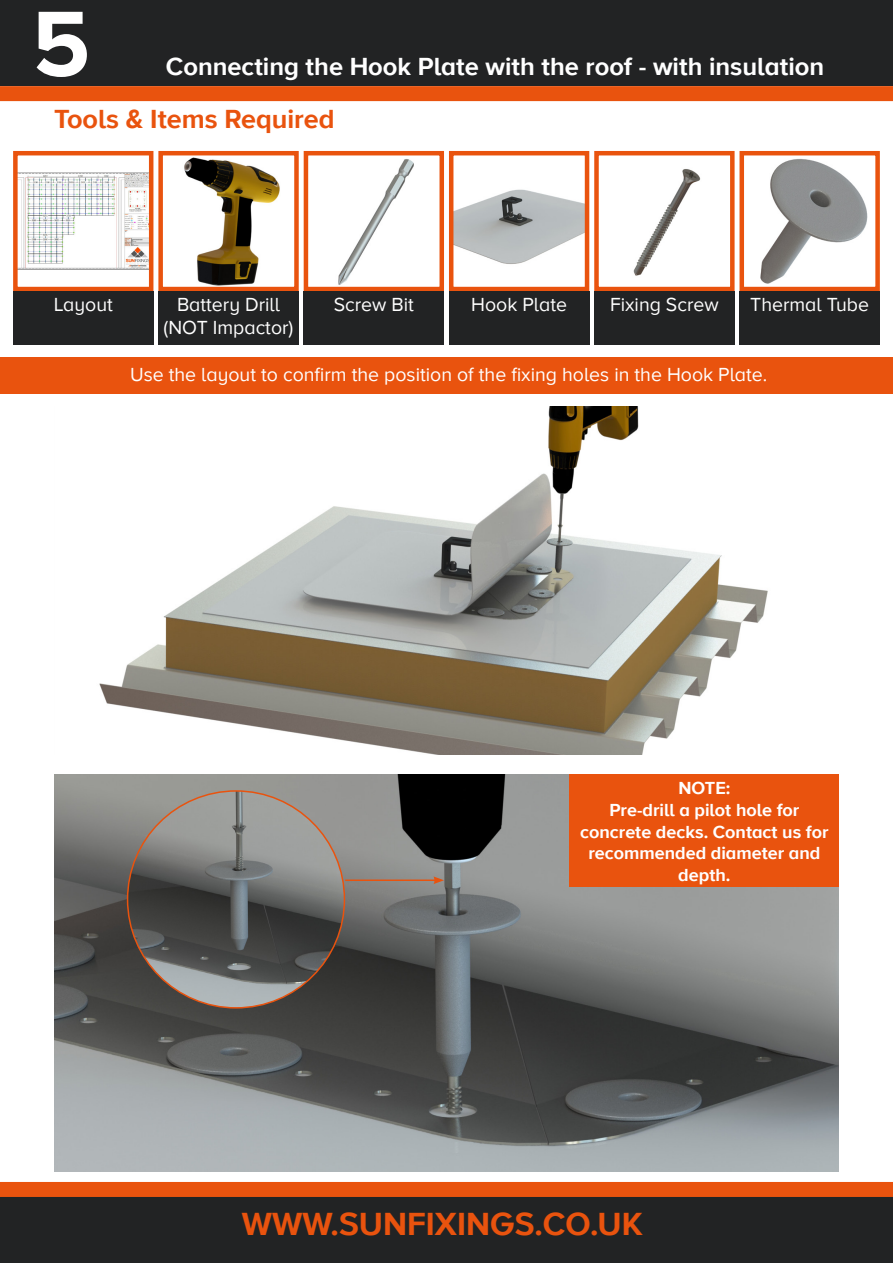
<style>
.page{position:relative;width:893px;height:1263px;background:#fff}
.page>*{position:absolute;margin:0;border:0;box-sizing:border-box;transform-origin:0 0}
.t1{font:700 96px "Proxima Nova A";color:#fff}
.t2{font:700 33px "Proxima Nova A";color:#e9530e}
.t3{font:700 27px "Proxima Nova A";color:#e9530e}
.t4{font:700 25.5px "Proxima Nova A";color:#fff}
.t5{font:19.5px/23.4px "Proxima Nova A";color:#fff;text-align:center}
.t6{font:700 18px/21.6px "Proxima Nova A";color:#fff;text-align:center}
</style>
<div class="page">
<div style="left:0;top:0;width:893px;height:86px;background:#222324"></div>
<div style="left:0;top:1195px;width:893px;height:68px;background:#222324"></div>
<div style="left:0;top:1182px;width:893px;height:15px;background:#e9530e"></div>
<div style="left:0;top:86px;width:893px;height:15px;background:#e9530e"></div>
<img style="left:18px;top:173px;width:130px;height:96px">
<div style="left:13px;top:151px;width:140px;height:140px;border:4px solid #e9530e"></div>
<img style="left:184px;top:157px;width:96px;height:129px">
<div style="left:158px;top:151px;width:141px;height:140px;border:4px solid #e9530e"></div>
<img style="left:338px;top:159px;width:76px;height:126px">
<div style="left:304px;top:151px;width:140px;height:140px;border:4px solid #e9530e"></div>
<img style="left:454px;top:189px;width:130px;height:75px">
<div style="left:449px;top:151px;width:140px;height:140px;border:4px solid #e9530e"></div>
<img style="left:633px;top:169px;width:68px;height:107px">
<div style="left:594px;top:151px;width:141px;height:140px;border:4px solid #e9530e"></div>
<img style="left:760px;top:159px;width:108px;height:125px">
<div style="left:739px;top:151px;width:141px;height:140px;border:4px solid #e9530e"></div>
<div style="left:13px;top:291px;width:140px;height:53px;background:#222324"></div>
<div style="left:158px;top:291px;width:141px;height:53px;background:#222324"></div>
<div style="left:304px;top:291px;width:140px;height:53px;background:#222324"></div>
<div style="left:449px;top:291px;width:140px;height:53px;background:#222324"></div>
<div style="left:594px;top:291px;width:141px;height:53px;background:#222324"></div>
<div style="left:739px;top:291px;width:141px;height:53px;background:#222324"></div>
<img style="left:99px;top:406px;width:669px;height:348px">
<img style="left:54px;top:774px;width:785px;height:397px">
<div style="left:570px;top:774px;width:269px;height:113px;background:#e9530e"></div>
<div style="left:0;top:357px;width:893px;height:37px;background:#e9530e"></div>
<img style="left:128px;top:791px;width:216px;height:217px;border-radius:108px">
<hr style="left:345px;top:879px;width:91px;height:2px;background:#e9530e">
<svg style="left:433px;top:876px;width:11px;height:8px"></svg>
<h1 class="t1" style="left:32px;top:-11px;width:60px">5</h1>
<h3 class="t3" style="left:54px;top:103px;width:282px">Tools &amp; Items Required</h3>
<h3 class="t4" style="left:166px;top:52px;width:660px">Connecting the Hook Plate with the roof - with insulation</h3>
<p class="t5" style="left:54px;top:293px;width:61px">Layout</p>
<p class="t5" style="left:164px;top:293px;width:131px">Battery Drill (NOT Impactor)</p>
<p class="t5" style="left:334px;top:293px;width:82px">Screw Bit</p>
<p class="t5" style="left:471px;top:293px;width:97px">Hook Plate</p>
<p class="t5" style="left:610px;top:293px;width:110px">Fixing Screw</p>
<p class="t5" style="left:750px;top:293px;width:120px">Thermal Tube</p>
<p class="t5" style="left:130px;top:364px;width:639px">Use the layout to confirm the position of the fixing holes in the Hook Plate.</p>
<p class="t6" style="left:580px;top:778px;width:250px">NOTE:<br>Pre-drill a pilot hole for concrete decks. Contact us for recommended diameter and depth.</p>
<h2 class="t2" style="left:242px;top:1205px;width:402px">WWW.SUNFIXINGS.CO.UK</h2>
</div>
